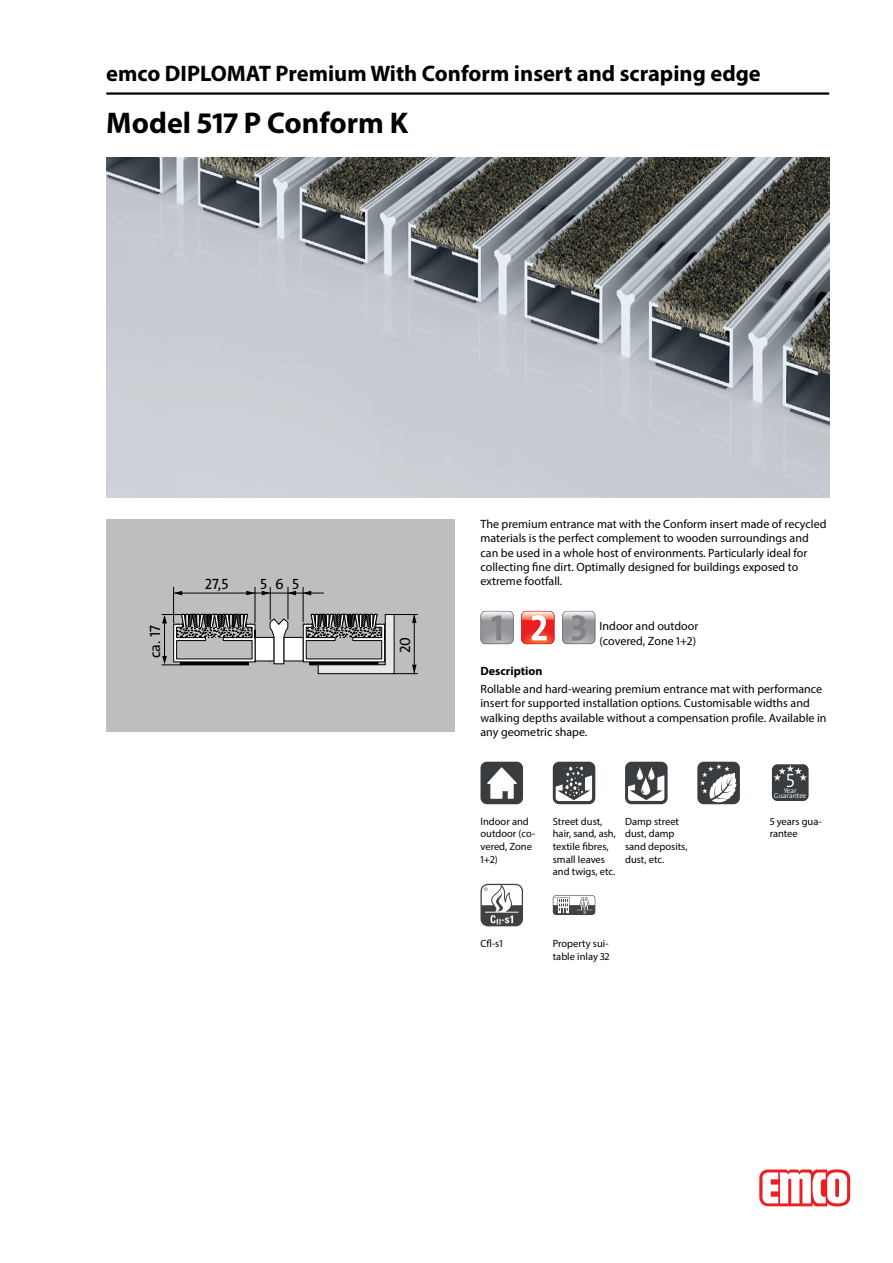
<style>
.page{position:relative;width:893px;height:1263px;background:#fff}
.page>*{position:absolute;margin:0;border:0;box-sizing:border-box;transform-origin:0 0}
.typ_bau{font:700 30px "Myriad Pro";color:#000}
.titel1_em_bau{font:700 22.5px "Myriad Pro";color:#000}
.BILDR{font:300 19.5px "The Sans Os F";color:#fff}
.BILDR-2{font:15px "The Sans Os F";color:#000}
.Stoerer{font:12px/14.4px "Myriad Pro";color:#000}
.fliesstext_bau{font:12px/14.4px "Myriad Pro";color:#000}
.fliesstext_bold_bau{font:700 12px "Myriad Pro";color:#000}
.mouseovertext_bau{font:10.5px/12.6px "Myriad Pro";color:#000}
.BILDR-3{font:300 7.05px/5.2px "The Sans Os F";color:#fff;text-align:center}
</style>
<div class="page">
<img style="left:106px;top:157px;width:723px;height:340px">
<hr style="left:106px;top:92px;width:723px;height:3px;background:#000">
<svg style="left:759px;top:1169px;width:91px;height:37px"></svg>
<div style="left:106px;top:519px;width:349px;height:212px;background:#bcbec0"></div>
<div style="left:255px;top:637px;width:19px;height:24px;background:#fff"></div>
<div style="left:255px;top:637px;width:19px;height:24px;border:1px solid #000"></div>
<div style="left:284px;top:637px;width:19px;height:24px;background:#fff"></div>
<div style="left:283px;top:637px;width:21px;height:24px;border:1px solid #000"></div>
<svg style="left:269px;top:618px;width:20px;height:47px"></svg>
<hr style="left:175px;top:593px;width:80px;height:1px;background:#000">
<svg style="left:246px;top:591px;width:9px;height:4px"></svg>
<svg style="left:174px;top:591px;width:8px;height:4px"></svg>
<hr style="left:173px;top:587px;width:1px;height:35px;background:#000">
<hr style="left:270px;top:587px;width:1px;height:33px;background:#000">
<hr style="left:255px;top:587px;width:1px;height:35px;background:#000">
<svg style="left:162px;top:614px;width:94px;height:51px"></svg>
<svg style="left:302px;top:614px;width:115px;height:60px"></svg>
<svg style="left:304px;top:591px;width:7px;height:4px"></svg>
<hr style="left:255px;top:593px;width:68px;height:1px;background:#000">
<hr style="left:303px;top:587px;width:1px;height:35px;background:#000">
<svg style="left:287px;top:591px;width:9px;height:4px"></svg>
<svg style="left:262px;top:591px;width:8px;height:4px"></svg>
<hr style="left:288px;top:587px;width:1px;height:32px;background:#000">
<svg style="left:521px;top:611px;width:33px;height:33px"></svg>
<svg style="left:562px;top:611px;width:33px;height:33px"></svg>
<svg style="left:480px;top:611px;width:34px;height:33px"></svg>
<div style="left:480px;top:762px;width:43px;height:42px;background:#3a3d40;border-radius:6px"></div>
<svg style="left:487px;top:767px;width:30px;height:32px"></svg>
<div style="left:553px;top:762px;width:42px;height:42px;background:#3a3d40;border-radius:6px"></div>
<svg style="left:556px;top:766px;width:36px;height:35px"></svg>
<div style="left:625px;top:762px;width:43px;height:42px;background:#3a3d40;border-radius:6px"></div>
<svg style="left:628px;top:767px;width:36px;height:34px"></svg>
<div style="left:697px;top:762px;width:43px;height:42px;background:#3a3d40;border-radius:6px"></div>
<svg style="left:700px;top:764px;width:36px;height:38px"></svg>
<div style="left:772px;top:764px;width:37px;height:37px;background:#3a3d40;border-radius:5px"></div>
<svg style="left:773px;top:765px;width:34px;height:16px"></svg>
<svg style="left:480px;top:884px;width:43px;height:42px"></svg>
<svg style="left:553px;top:895px;width:42px;height:20px"></svg>
<p class="titel1_em_bau" style="left:106px;top:59px;width:656px">emco DIPLOMAT Premium With Conform insert and scraping edge</p>
<p class="typ_bau" style="left:106px;top:103px;width:304px">Model 517 P Conform K</p>
<p class="BILDR-2" style="left:145px;top:658px;width:35px;rotate:-90deg">ca. 17</p>
<p class="BILDR-2" style="left:205px;top:574px;width:25px">27,5</p>
<p class="BILDR-2" style="left:260px;top:575px;width:41px">565</p>
<p class="BILDR-2" style="left:395px;top:653px;width:18px;rotate:-90deg">20</p>
<p class="Stoerer" style="left:480px;top:516px;width:347px">The premium entrance mat with the Conform insert made of recycled materials is the perfect complement to wooden surroundings and can be used in a whole host of environments. Particularly ideal for collecting fine dirt. Optimally designed for buildings exposed to extreme footfall.</p>
<p class="fliesstext_bau" style="left:600px;top:619px;width:100px">Indoor and outdoor (covered, Zone 1+2)</p>
<p class="fliesstext_bold_bau" style="left:480px;top:663px;width:63px">Description</p>
<p class="fliesstext_bau" style="left:480px;top:681px;width:348px">Rollable and hard-wearing premium entrance mat with performance insert for supported installation options. Customisable widths and walking depths available without a compensation profile. Available in any geometric shape.</p>
<p class="mouseovertext_bau" style="left:480px;top:815px;width:56px">Indoor and outdoor (co&shy;vered, Zone<br>1+2)</p>
<p class="mouseovertext_bau" style="left:553px;top:815px;width:65px">Street dust, hair, sand, ash, textile fibres, small leaves and twigs, etc.</p>
<p class="mouseovertext_bau" style="left:625px;top:815px;width:64px">Damp street dust, damp sand deposits, dust, etc.</p>
<p class="mouseovertext_bau" style="left:480px;top:937px;width:24px">Cfl-s1</p>
<p class="mouseovertext_bau" style="left:553px;top:937px;width:58px">Property sui&shy;table inlay 32</p>
<p class="BILDR" style="left:786px;top:768px;width:10px">5</p>
<p class="BILDR-3" style="left:774px;top:788px;width:34px">Year<br>Guarantee</p>
<p class="mouseovertext_bau" style="left:770px;top:815px;width:53px">5 years gua&shy;rantee</p>
</div>
